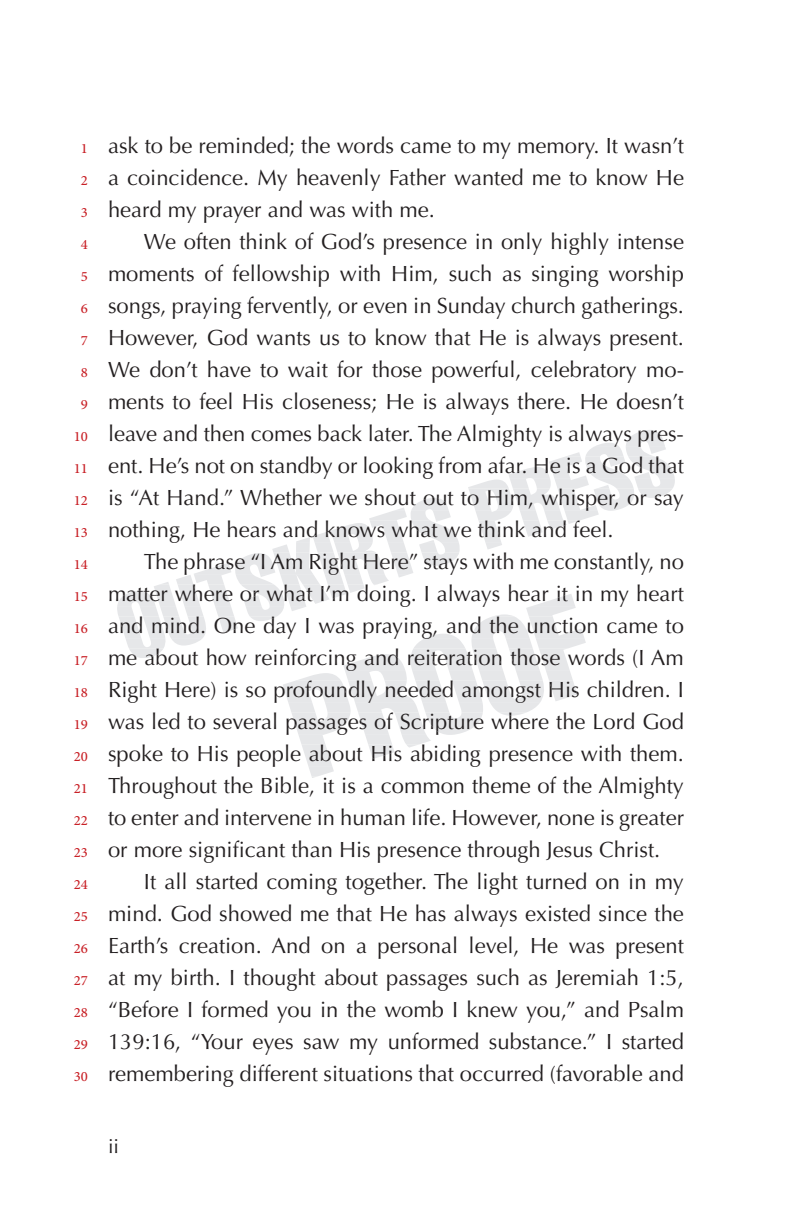
<style>
.page{position:relative;width:792px;height:1224px;background:#fff}
.page>*{position:absolute;margin:0;border:0;box-sizing:border-box;transform-origin:0 0}
.t1{font:22px/32px "Optima LT Std";color:#231f20;text-align:justify}
.t2{font:20px/32px "Adobe Arabic";color:#c82026;text-align:center}
.t3{font:20px "Optima LT Std";color:#231f20}
</style>
<div class="page">
<svg style="left:162px;top:447px;width:513px;height:137px"></svg>
<svg style="left:594px;top:430px;width:71px;height:17px"></svg>
<svg style="left:508px;top:456px;width:167px;height:23px"></svg>
<svg style="left:393px;top:488px;width:280px;height:23px"></svg>
<svg style="left:296px;top:520px;width:284px;height:23px"></svg>
<svg style="left:190px;top:552px;width:269px;height:23px"></svg>
<svg style="left:117px;top:584px;width:469px;height:194px"></svg>
<p class="t2" style="left:74px;top:130px;width:16px">1<br>2<br>3<br>4<br>5<br>6<br>7<br>8<br>9<br>10<br>11<br>12<br>13<br>14<br>15<br>16<br>17<br>18<br>19<br>20<br>21<br>22<br>23<br>24<br>25<br>26<br>27<br>28<br>29<br>30</p>
<p class="t1" style="left:108px;top:130px;width:578px">ask to be reminded; the words came to my memory. It wasn’t a coincidence. My heavenly Father wanted me to know He heard my prayer and was with me.</p>
<p class="t1" style="left:108px;top:226px;width:578px;text-indent:36px">We often think of God’s presence in only highly intense moments of fellowship with Him, such as singing worship songs, praying fervently, or even in Sunday church gatherings.<br>However, God wants us to know that He is always present.<br>We don’t have to wait for those powerful, celebratory mo&shy;ments to feel His closeness; He is always there. He doesn’t</p>
<p class="t1" style="left:108px;top:418px;width:578px">leave and then comes back later. The Almighty is always pres&shy;ent. He’s not on standby or looking from afar. He is a God that is “At Hand.” Whether we shout out to Him, whisper, or say nothing, He hears and knows what we think and feel.</p>
<p class="t1" style="left:108px;top:546px;width:578px;text-indent:36px">The phrase “I Am Right Here” stays with me constantly, no matter where or what I’m doing. I always hear it in my heart and mind. One day I was praying, and the unction came to me about how reinforcing and reiteration those words (I Am</p>
<p class="t1" style="left:108px;top:674px;width:578px">Right Here) is so profoundly needed amongst His children. I was led to several passages of Scripture where the Lord God spoke to His people about His abiding presence with them.<br>Throughout the Bible, it is a common theme of the Almighty</p>
<p class="t1" style="left:108px;top:802px;width:578px">to enter and intervene in human life. However, none is greater or more significant than His presence through Jesus Christ.</p>
<p class="t1" style="left:108px;top:866px;width:578px;text-indent:36px">It all started coming together. The light turned on in my mind. God showed me that He has always existed since the Earth’s creation. And on a personal level, He was present at my birth. I thought about passages such as Jeremiah 1:5, “Before I formed you in the womb I knew you,” and Psalm 139:16, “Your eyes saw my unformed substance.” I started remembering different situations that occurred (favorable and</p>
<p class="t3" style="left:108px;top:1135px;width:13px">ii</p>
</div>
